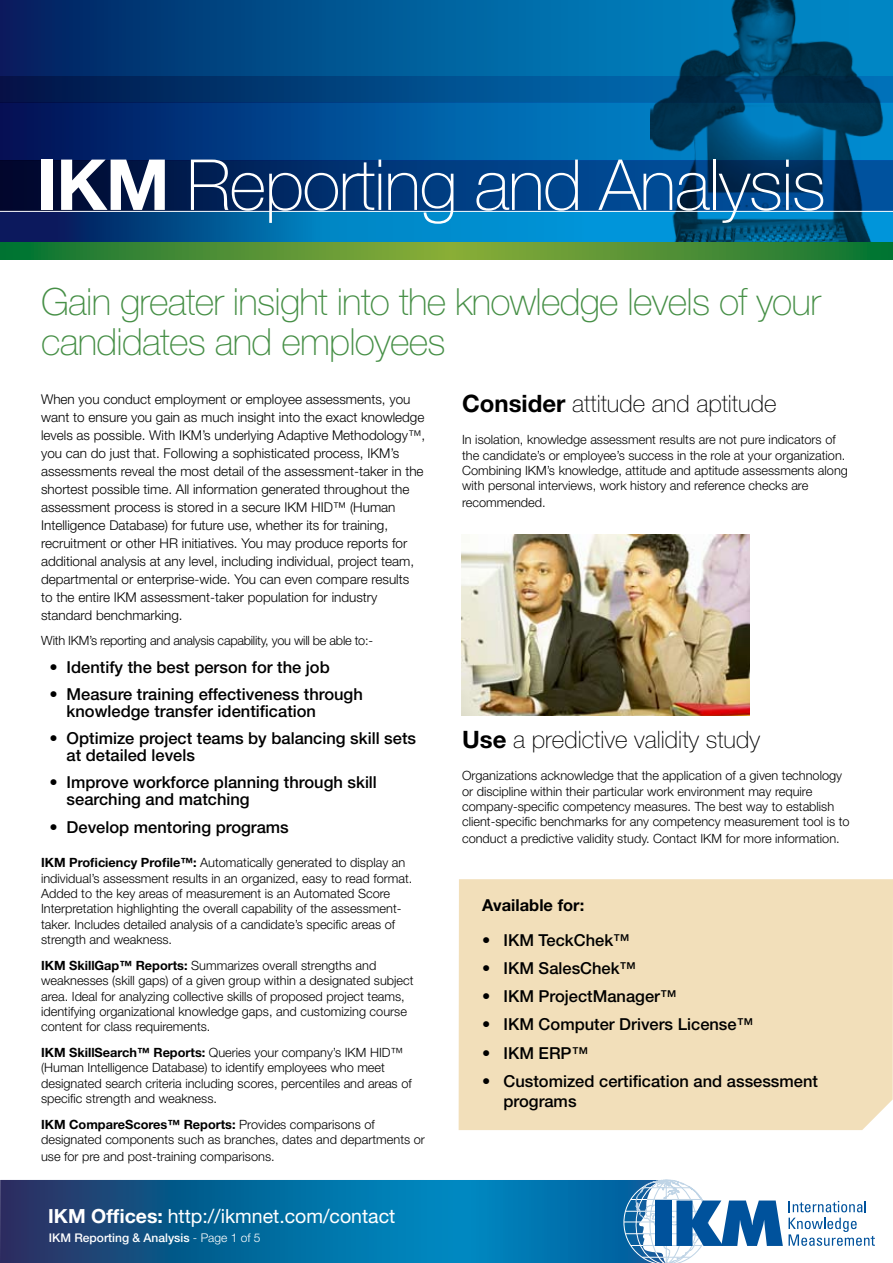
<style>
.page{position:relative;width:893px;height:1263px;background:#fff}
.page>*{position:absolute;margin:0;border:0;box-sizing:border-box;transform-origin:0 0}
.t1{font:100 70.5px "Helvetica Neue";letter-spacing:-.02em;color:#fff}
.t2{font:100 37.5px/40.5px "Helvetica Neue";letter-spacing:-.02em;color:#468f46}
.t3{font:100 24px "Helvetica Neue";color:#000}
.t4{font:19.5px "Helvetica Neue";color:#fff}
.t5{font:500 16.5px/16.8px "Helvetica Neue";color:#000}
.t6{font:700 16.5px "Helvetica Neue";color:#000}
.t7{font:300 13.5px/18px "Helvetica Neue";color:#000}
.t8{font:300 12.75px/15.3px "Helvetica Neue";color:#000}
.t9{font:300 12.75px "Helvetica Neue";letter-spacing:-.02em;color:#000}
.t10{font:500 12px "Helvetica Neue";color:#fff}
.s1{font-weight:700}
.s2{font-weight:300}
</style>
<div class="page">
<svg style="left:0;top:1180px;width:622px;height:83px;background:#08669b"></svg>
<svg style="left:622px;top:1179px;width:253px;height:84px"></svg>
<svg style="left:0;top:0;width:893px;height:77px;background:#00508d"></svg>
<svg style="left:0;top:102px;width:893px;height:59px;background:#004990"></svg>
<svg style="left:0;top:161px;width:893px;height:50px;background:#002c67"></svg>
<svg style="left:0;top:212px;width:893px;height:30px;background:#016aaa"></svg>
<svg style="left:0;top:77px;width:893px;height:25px;background:#003e7a"></svg>
<img style="left:647px;top:0;width:240px;height:242px">
<svg style="left:0;top:242px;width:893px;height:17px;background:#4b8f35"></svg>
<hr style="left:0;top:211px;width:893px;height:1px;background:#fff">
<div style="left:459px;top:879px;width:434px;height:251px;background:#f2dfba"></div>
<img style="left:462px;top:534px;width:287px;height:182px">
<h1 class="t1" style="left:37px;top:145px;width:790px"><span class="s1">IKM</span> Reporting and Analysis</h1>
<h2 class="t2" style="left:41px;top:281px;width:781px">Gain greater insight into the knowledge levels of your candidates and employees</h2>
<p class="t7" style="left:41px;top:389px;width:386px">When you conduct employment or employee assessments, you want to ensure you gain as much insight into the exact knowledge levels as possible. With IKM’s underlying Adaptive Methodology™, you can do just that. Following a sophisticated process, IKM’s assessments reveal the most detail of the assessment-taker in the shortest possible time. All information generated throughout the assessment process is stored in a secure IKM HID™ (Human Intelligence Database) for future use, whether its for training, recruitment or other HR initiatives. You may produce reports for additional analysis at any level, including individual, project team, departmental or enterprise-wide. You can even compare results<br>to the entire IKM assessment-taker population for industry standard benchmarking.</p>
<p class="t9" style="left:41px;top:633px;width:334px">With IKM’s reporting and analysis capability, you will be able to:-</p>
<p class="t5" style="left:50px;top:658px;width:282px">• Identify the best person for the job</p>
<p class="t5" style="left:67px;top:686px;width:298px;text-indent:-17px">• Measure training effectiveness through knowledge transfer identification</p>
<p class="t5" style="left:67px;top:730px;width:351px;text-indent:-17px">• Optimize project teams by balancing skill sets at detailed levels</p>
<p class="t5" style="left:67px;top:774px;width:312px;text-indent:-17px">• Improve workforce planning through skill searching and matching</p>
<p class="t5" style="left:50px;top:818px;width:241px">• Develop mentoring programs</p>
<p class="t8" style="left:41px;top:855px;width:373px"><span class="s1">IKM Proficiency Profile™:</span> Automatically generated to display an individual’s assessment results in an organized, easy to read format.<br>Added to the key areas of measurement is an Automated Score Interpretation highlighting the overall capability of the assessment&shy;taker. Includes detailed analysis of a candidate’s specific areas of strength and weakness.</p>
<p class="t8" style="left:41px;top:957px;width:374px"><span class="s1">IKM SkillGap™ Reports:</span> Summarizes overall strengths and weaknesses (skill gaps) of a given group within a designated subject area. Ideal for analyzing collective skills of proposed project teams, identifying organizational knowledge gaps, and customizing course content for class requirements.</p>
<p class="t8" style="left:41px;top:1044px;width:372px"><span class="s1">IKM SkillSearch™ Reports:</span> Queries your company’s IKM HID™ (Human Intelligence Database) to identify employees who meet designated search criteria including scores, percentiles and areas of specific strength and weakness.</p>
<p class="t8" style="left:41px;top:1116px;width:385px"><span class="s1">IKM CompareScores™ Reports:</span> Provides comparisons of designated components such as branches, dates and departments or</p>
<p class="t8" style="left:41px;top:1149px;width:235px">use for pre and post-training comparisons.</p>
<h3 class="t4" style="left:48px;top:1204px;width:349px"><span class="s1">IKM Offices:</span> http://ikmnet.com/contact</h3>
<p class="t10" style="left:49px;top:1231px;width:213px">IKM Reporting &amp; Analysis <span class="s2">- Page 1 of 5</span></p>
<h3 class="t3" style="left:462px;top:390px;width:316px"><span class="s1">Consider</span> attitude and aptitude</h3>
<p class="t8" style="left:462px;top:432px;width:387px">In isolation, knowledge assessment results are not pure indicators of the candidate’s or employee’s success in the role at your organization.<br>Combining IKM’s knowledge, attitude and aptitude assessments along with personal interviews, work history and reference checks are</p>
<p class="t8" style="left:462px;top:495px;width:85px">recommended.</p>
<h3 class="t3" style="left:462px;top:726px;width:299px"><span class="s1">Use</span> a predictive validity study</h3>
<p class="t8" style="left:462px;top:768px;width:389px">Organizations acknowledge that the application of a given technology or discipline within their particular work environment may require company-specific competency measures. The best way to establish client-specific benchmarks for any competency measurement tool is to</p>
<p class="t8" style="left:462px;top:831px;width:379px">conduct a predictive validity study. Contact IKM for more information.</p>
<p class="t6" style="left:482px;top:895px;width:104px">Available for:</p>
<p class="t5" style="left:482px;top:931px;width:149px">• IKM TeckChek™</p>
<p class="t5" style="left:482px;top:959px;width:155px">• IKM SalesChek™</p>
<p class="t5" style="left:482px;top:988px;width:196px">• IKM ProjectManager™</p>
<p class="t5" style="left:482px;top:1016px;width:272px">• IKM Computer Drivers License™</p>
<p class="t5" style="left:482px;top:1044px;width:107px">• IKM ERP™</p>
<p class="t5" style="left:503px;top:1071px;width:316px;line-height:19.8px;text-indent:-21px">• Customized certification and assessment programs</p>
</div>
